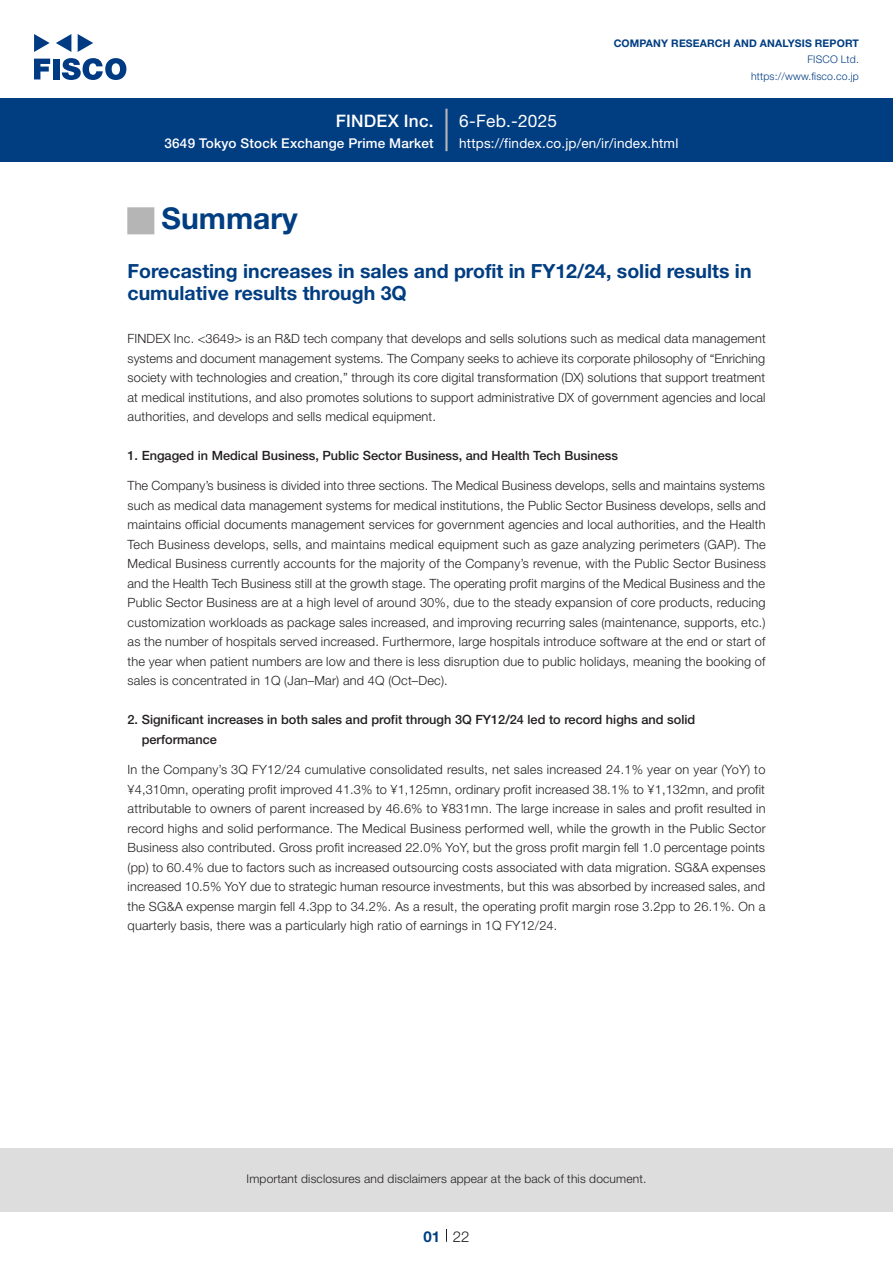
<style>
.page{position:relative;width:893px;height:1263px;background:#fff}
.page>*{position:absolute;margin:0;border:0;box-sizing:border-box;transform-origin:0 0}
.t1{font:700 30px "Helvetica Neue LT Std";color:#003d81}
.t2{font:27px "European Pi Std 1";color:#b5b5b6}
.中タイトル_e{font:700 19.5px/22.5px "Helvetica Neue LT Std";color:#003d81}
.t3{font:17.25px "Helvetica Neue LT Std";letter-spacing:.015em;color:#fff}
.t4{font:500 17.25px "Helvetica Neue LT Std";letter-spacing:.015em;color:#fff}
.t5{font:300 15px "Helvetica Neue LT Std";color:#231f20}
.t6{font:700 15px "Helvetica Neue LT Std";color:#003d81}
.t7{font:13.5px "Helvetica Neue LT Std";letter-spacing:.015em;color:#fff}
.t8{font:500 13.5px "Helvetica Neue LT Std";letter-spacing:.015em;color:#fff}
.本文_e{font:300 12.75px/19.5px "Helvetica Neue LT Std";letter-spacing:.015em;color:#231f20;text-align:justify}
.小タイトル_e{font:500 12.75px/19.5px "Helvetica Neue LT Std";color:#231f20}
.t9{font:300 12px "Helvetica Neue LT Std";letter-spacing:.015em;color:#231f20}
.t10{font:700 10.5px "Helvetica Neue LT Std";letter-spacing:.015em;color:#003d81}
.t11{font:300 10.5px/16.5px "Helvetica Neue LT Std";letter-spacing:.015em;color:#003d81;text-align:right}
</style>
<div class="page">
<div style="left:0;top:1148px;width:893px;height:64px;background:#ddd"></div>
<svg style="left:34px;top:59px;width:16px;height:20px"></svg>
<div style="left:53px;top:59px;width:6px;height:20px;background:#003a83"></div>
<svg style="left:62px;top:58px;width:64px;height:22px"></svg>
<svg style="left:34px;top:34px;width:16px;height:18px"></svg>
<svg style="left:78px;top:34px;width:15px;height:18px"></svg>
<svg style="left:56px;top:34px;width:15px;height:18px"></svg>
<div style="left:0;top:98px;width:893px;height:64px;background:#003d81"></div>
<hr style="left:445px;top:109px;width:3px;height:42px;background:#b5b5b6">
<svg style="left:446px;top:1229px;width:1px;height:13px"></svg>
<h3 class="t4" style="left:336px;top:110px;width:100px">FINDEX Inc.</h3>
<p class="t8" style="left:165px;top:135px;width:271px">3649 Tokyo Stock Exchange Prime Market</p>
<h3 class="t3" style="left:459px;top:110px;width:99px">6-Feb.-2025</h3>
<p class="t10" style="left:614px;top:37px;width:247px">COMPANY RESEARCH AND ANALYSIS REPORT</p>
<p class="t11" style="left:751px;top:51px;width:109px">FISCO Ltd. https://www.fisco.co j p.</p>
<p class="t7" style="left:459px;top:135px;width:221px">https://findex.co j p. /en /i r/ index.html</p>
<p class="t2" style="left:128px;top:206px;width:28px">■</p>
<p class="中タイトル_e" style="left:128px;top:259px;width:625px">Forecasting increases in sales and profit in FY12/24, solid results in cumulative results through Q3</p>
<p class="本文_e" style="left:128px;top:329px;width:640px">FINDEX Inc &lt;. 3649&gt; is an R&amp;D tech company that develops and sells solutions such as medical data management systems and document management systems. The Company seeks to achieve its corporate philosophy of “Enriching society with technologies and creation,” through its core digital transformation (DX) solutions that support treatment at medical institutions, and also promotes solutions to support administrative DX of government agencies and local authorities, and develops and sells medical equipment.</p>
<p class="小タイトル_e" style="left:128px;top:446px;width:492px">1. Engaged in Medical Business, Public Sector Business, and Health Tech Business</p>
<p class="本文_e" style="left:128px;top:476px;width:640px">The Company s’ business is divided into three sections. The Medical Business develops, sells and maintains systems such as medical data management systems for medical institutions, the Public Sector Business develops, sells and maintains official documents management services for government agencies and local authorities, and the Health Tech Business develops, sells, and maintains medical equipment such as gaze analyzing perimeters (GAP .) The Medical Business currently accounts for the majority of the Company s’ revenue, with the Public Sector Business and the Health Tech Business still at the growth stage. The operating profit margins of the Medical Business and the Public Sector Business are at a high level of around 30%, due to the steady expansion of core products, reducing customization workloads as package sales increased, and improving recurring sales (maintenance, supports, etc (. as the number of hospitals served increased. Furthermore, large hospitals introduce software at the end or start of the year when patient numbers are low and there is less disruption due to public holidays, meaning the booking of sales is concentrated in Q1 (Jan–Mar) and Q4 (Oct–Dec .(</p>
<p class="小タイトル_e" style="left:142px;top:710px;width:555px;text-indent:-14px">2. Significant increases in both sales and profit through Q3 FY12/24 led to record highs and solid performance</p>
<p class="本文_e" style="left:128px;top:759px;width:640px">In the Company Q3s ’ FY12/24 cumulative consolidated results, net sales increased 24.1% year on year (YoY) to ¥4,310mn, operating profit improved 41.3% to ¥1,125mn, ordinary profit increased 38.1% to ¥1,132mn, and profit attributable to owners of parent increased by 46.6% to ¥831mn. The large increase in sales and profit resulted in record highs and solid performance. The Medical Business performed well, while the growth in the Public Sector Business also contributed. Gross profit increased 22.0% YoY, but the gross profit margin fell 1.0 percentage points (pp) to 60.4% due to factors such as increased outsourcing costs associated with data migration. SG&amp;A expenses increased 10.5% YoY due to strategic human resource investments, but this was absorbed by increased sales, and the SG&amp;A expense margin fell 4.3pp to 34.2%. As a result, the operating profit margin rose 3.2pp to 26.1%. On a quarterly basis, there was a particularly high ratio of earnings in Q1 FY12/24.</p>
<p class="t1" style="left:162px;top:200px;width:138px">Summary</p>
<p class="t9" style="left:247px;top:1171px;width:401px">Important disclosures and disclaimers appear at the back of this document.</p>
<p class="t6" style="left:423px;top:1227px;width:18px">01</p>
<p class="t5" style="left:453px;top:1227px;width:18px">22</p>
</div>
